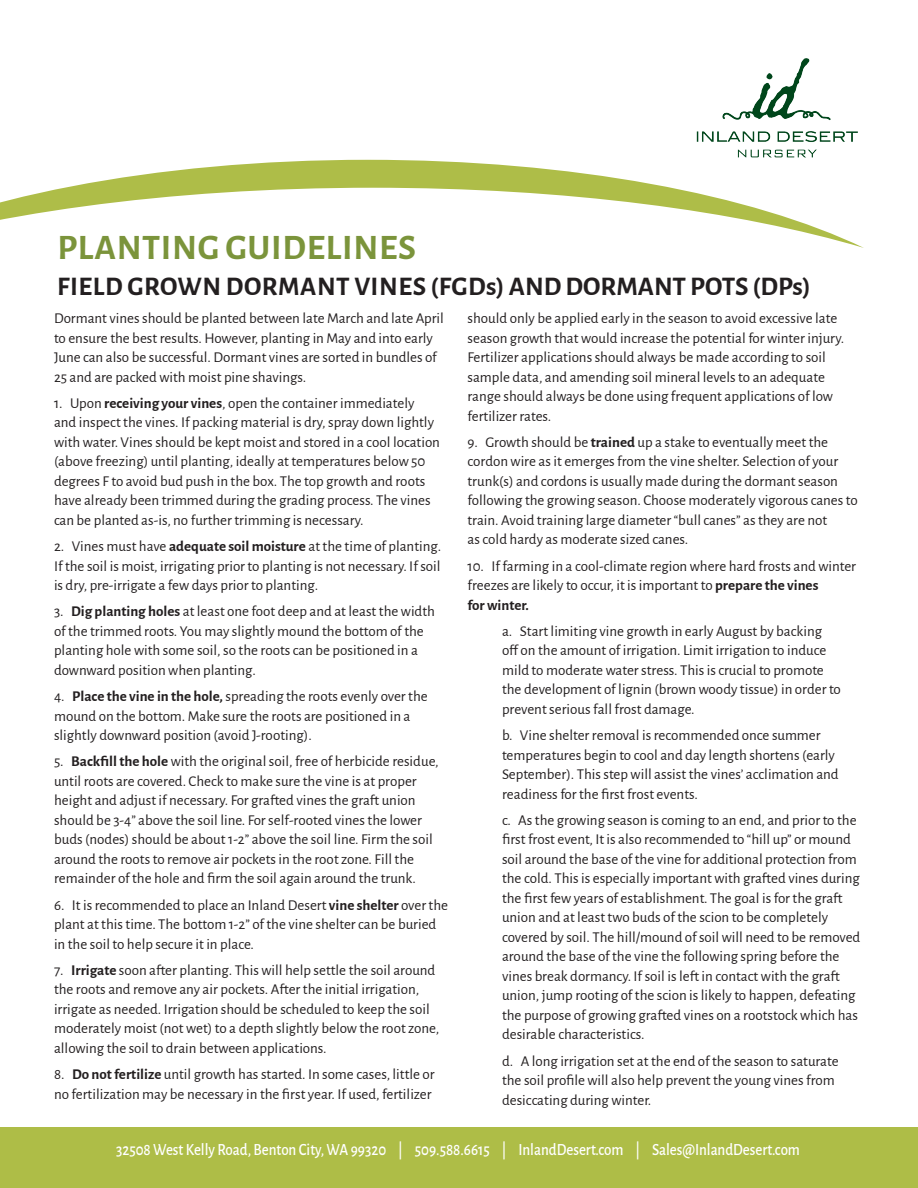
<style>
.page{position:relative;width:918px;height:1188px;background:#fff}
.page>*{position:absolute;margin:0;border:0;box-sizing:border-box;transform-origin:0 0}
.t1{font:700 36px "Alegreya Sans";letter-spacing:.02em;color:#7b943b}
.t2{font:700 27px "Alegreya Sans";letter-spacing:.015em;color:#231f20}
.t3{font:500 17.1px "Alegreya Sans";color:#fff;scale:.88 1}
.t4{font:15px/19.5px "Alegreya Sans";color:#231f20}
.s1{font-weight:700}
</style>
<div class="page">
<svg style="left:0;top:160px;width:864px;height:88px"></svg>
<div style="left:0;top:1127px;width:918px;height:61px;background:#aebd47"></div>
<img style="left:691px;top:58px;width:170px;height:104px">
<p class="t1" style="left:57px;top:221px;width:360px">PLANTING GUIDELINES</p>
<p class="t2" style="left:57px;top:266px;width:755px">FIELD GROWN DORMANT VINES (FGDs) AND DORMANT POTS (DPs)</p>
<p class="t4" style="left:54px;top:308px;width:391px">Dormant vines should be planted between late March and late April to ensure the best results. However, planting in May and into early June can also be successful. Dormant vines are sorted in bundles of 25 and are packed with moist pine shavings.</p>
<p class="t4" style="left:54px;top:392px;width:388px">1. Upon <span class="s1">receiving your vines</span>, open the container immediately and inspect the vines. If packing material is dry, spray down lightly with water. Vines should be kept moist and stored in a cool location (above freezing) until planting, ideally at temperatures below 50 degrees F to avoid bud push in the box. The top growth and roots have already been trimmed during the grading process. The vines can be planted as-is, no further trimming is necessary.</p>
<p class="t4" style="left:54px;top:536px;width:389px;text-align:justify">2. Vines must have <span class="s1">adequate soil moisture</span> at the time of planting.<br>If the soil is moist, irrigating prior to planting is not necessary. If soil is dry, pre-irrigate a few days prior to planting.</p>
<p class="t4" style="left:54px;top:601px;width:382px">3. <span class="s1">Dig planting holes</span> at least one foot deep and at least the width of the trimmed roots. You may slightly mound the bottom of the planting hole with some soil, so the roots can be positioned in a downward position when planting.</p>
<p class="t4" style="left:54px;top:686px;width:375px">4. <span class="s1">Place the vine in the hole,</span> spreading the roots evenly over the mound on the bottom. Make sure the roots are positioned in a slightly downward position (avoid J-rooting).</p>
<p class="t4" style="left:54px;top:751px;width:386px">5. <span class="s1">Backfill the hole</span> with the original soil, free of herbicide residue, until roots are covered. Check to make sure the vine is at proper height and adjust if necessary. For grafted vines the graft union should be 3-4” above the soil line. For self-rooted vines the lower buds (nodes) should be about 1-2” above the soil line. Firm the soil around the roots to remove air pockets in the root zone. Fill the remainder of the hole and firm the soil again around the trunk.</p>
<p class="t4" style="left:54px;top:894px;width:396px">6. It is recommended to place an Inland Desert <span class="s1">vine shelter</span> over the plant at this time. The bottom 1-2” of the vine shelter can be buried in the soil to help secure it in place.</p>
<p class="t4" style="left:54px;top:959px;width:387px">7. <span class="s1">Irrigate</span> soon after planting. This will help settle the soil around the roots and remove any air pockets. After the initial irrigation, irrigate as needed. Irrigation should be scheduled to keep the soil moderately moist (not wet) to a depth slightly below the root zone, allowing the soil to drain between applications.</p>
<p class="t4" style="left:54px;top:1064px;width:382px">8. <span class="s1">Do not fertilize</span> until growth has started. In some cases, little or no fertilization may be necessary in the first year. If used, fertilizer</p>
<p class="t4" style="left:468px;top:308px;width:378px">should only be applied early in the season to avoid excessive late season growth that would increase the potential for winter injury.<br>Fertilizer applications should always be made according to soil sample data, and amending soil mineral levels to an adequate range should always be done using frequent applications of low fertilizer rates.</p>
<p class="t4" style="left:468px;top:431px;width:392px">9. Growth should be <span class="s1">trained</span> up a stake to eventually meet the cordon wire as it emerges from the vine shelter. Selection of your trunk(s) and cordons is usually made during the dormant season following the growing season. Choose moderately vigorous canes to train. Avoid training large diameter “bull canes” as they are not<br>as cold hardy as moderate sized canes.</p>
<p class="t4" style="left:468px;top:555px;width:390px">10. If farming in a cool-climate region where hard frosts and winter freezes are likely to occur, it is important to <span class="s1">prepare the vines<br>for winter.</span></p>
<p class="t4" style="left:502px;top:620px;width:340px">a. Start limiting vine growth in early August by backing off on the amount of irrigation. Limit irrigation to induce mild to moderate water stress. This is crucial to promote the development of lignin (brown woody tissue) in order to prevent serious fall frost damage.</p>
<p class="t4" style="left:502px;top:725px;width:338px">b. Vine shelter removal is recommended once summer temperatures begin to cool and day length shortens (early September). This step will assist the vines’ acclimation and readiness for the first frost events.</p>
<p class="t4" style="left:502px;top:809px;width:360px">c. As the growing season is coming to an end, and prior to the first frost event, It is also recommended to “hill up” or mound soil around the base of the vine for additional protection from the cold. This is especially important with grafted vines during the first few years of establishment. The goal is for the graft union and at least two buds of the scion to be completely covered by soil. The hill/mound of soil will need to be removed around the base of the vine the following spring before the vines break dormancy. If soil is left in contact with the graft union, jump rooting of the scion is likely to happen, defeating the purpose of growing grafted vines on a rootstock which has desirable characteristics.</p>
<p class="t4" style="left:502px;top:1050px;width:338px">d. A long irrigation set at the end of the season to saturate the soil profile will also help prevent the young vines from desiccating during winter.</p>
<p class="t3" style="left:116px;top:1137px;width:779px">32508 West Kelly Road, Benton City, WA 99320 | 509.588.6615 | InlandDesert.com | Sales@InlandDesert.com</p>
</div>
